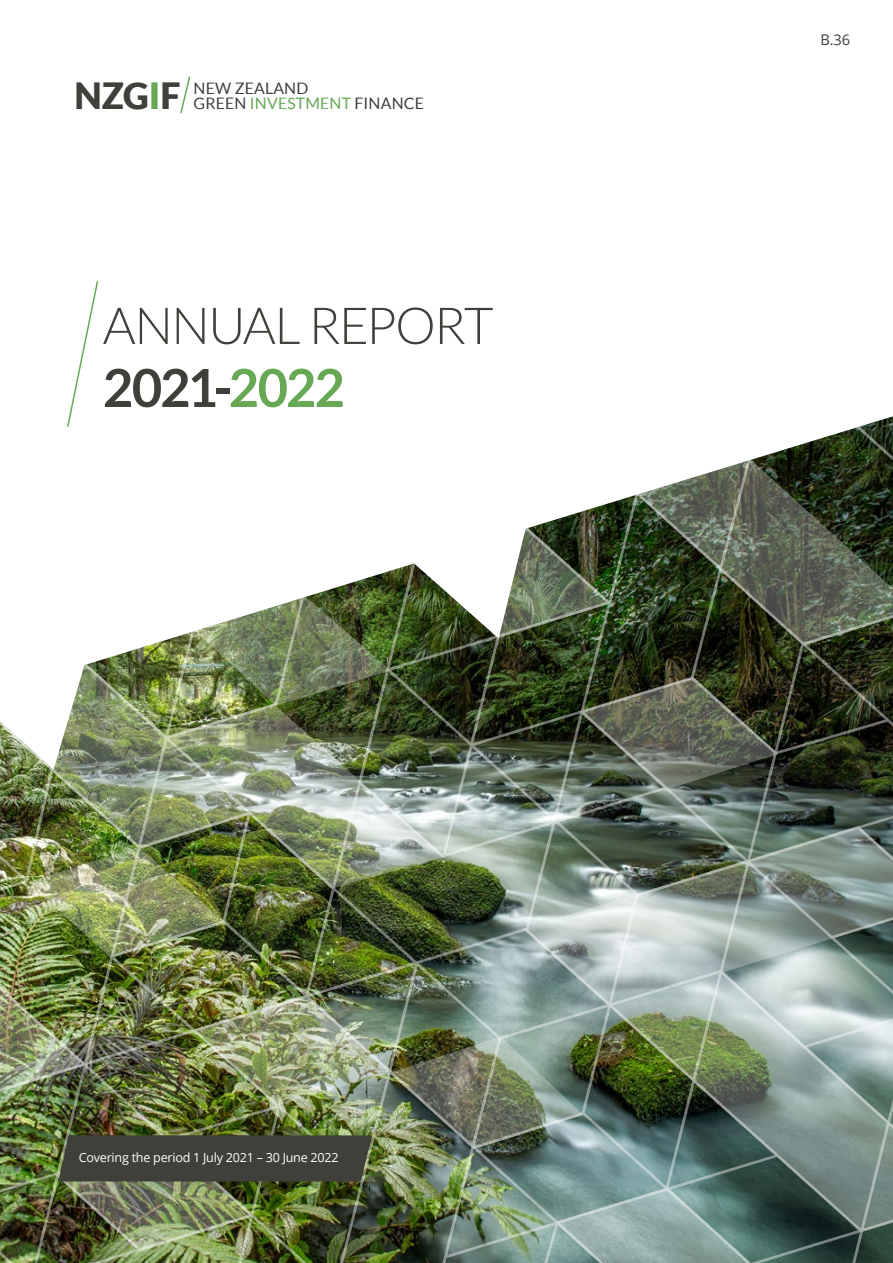
<style>
.page{position:relative;width:893px;height:1263px;background:#fff}
.page>*{position:absolute;margin:0;border:0;box-sizing:border-box;transform-origin:0 0}
.t1{font:700 52.5px "Lato";letter-spacing:-.04em;color:#3f403a}
.t2{font:300 51px "Lato";letter-spacing:-.035em;color:#3f403a}
.t3{font:900 36.15px "Lato";color:#3f403a}
.t4{font:15.9px "Lato";letter-spacing:.01em;color:#3f403a}
.t5{font:14.7px "Open Sans";color:#3f403a}
.t6{font:12.6px "Open Sans";letter-spacing:-.02em;color:#fff}
.s1{color:#66a854}
</style>
<div class="page">
<svg style="left:315px;top:423px;width:578px;height:840px"></svg>
<img style="left:412px;top:526px;width:199px;height:112px">
<svg style="left:778px;top:826px;width:115px;height:406px;background:#81948f"></svg>
<svg style="left:636px;top:458px;width:257px;height:188px;background:#4b5341"></svg>
<img style="left:81px;top:594px;width:364px;height:83px">
<svg style="left:67px;top:281px;width:32px;height:146px"></svg>
<svg style="left:180px;top:76px;width:11px;height:38px"></svg>
<img style="left:0;top:677px;width:778px;height:586px">
<p class="t3" style="left:74px;top:74px;width:108px">NZG<span class="s1">I</span>F</p>
<p class="t4" style="left:194px;top:79px;width:116px">NEW ZEALAND</p>
<p class="t4" style="left:194px;top:94px;width:232px">GREEN <span class="s1">INVESTMENT</span> FINANCE</p>
<p class="t2" style="left:103px;top:298px;width:392px">ANNUAL REPORT</p>
<p class="t1" style="left:103px;top:358px;width:244px">2021-<span class="s1">2022</span></p>
<p class="t6" style="left:79px;top:1148px;width:261px">Covering the period 1 July 2021 – 30 June 2022</p>
<p class="t5" style="left:820px;top:30px;width:31px">B.36</p>
</div>
